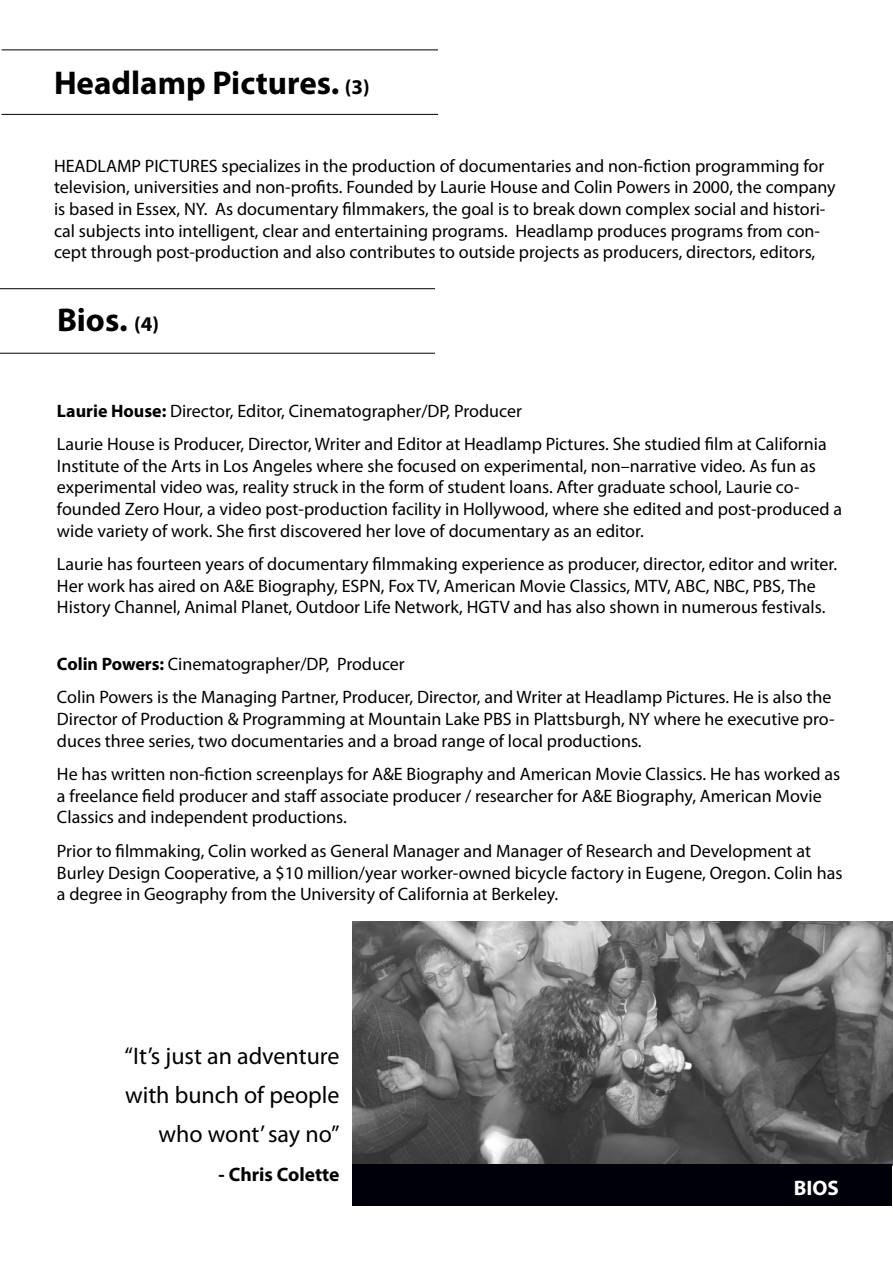
<style>
.page{position:relative;width:893px;height:1263px;background:#fff}
.page>*{position:absolute;margin:0;border:0;box-sizing:border-box;transform-origin:0 0}
.t1{font:700 33px "Myriad Pro";color:#000}
.t2{font:24px/39px "Myriad Pro";color:#000;text-align:right}
.t3{font:700 21px "Myriad Pro";color:#fff}
.t4{font:700 19.5px "Myriad Pro";color:#000}
.t5{font:18px/21.6px "Myriad Pro";color:#000}
.s1{font-size:21px}
.s2{font-weight:700}
</style>
<div class="page">
<hr style="left:2px;top:50px;width:436px;height:1px;background:#000">
<hr style="left:2px;top:114px;width:436px;height:1px;background:#000">
<hr style="left:0;top:288px;width:435px;height:1px;background:#000">
<hr style="left:0;top:353px;width:435px;height:1px;background:#000">
<img style="left:352px;top:921px;width:540px;height:244px">
<div style="left:352px;top:1165px;width:540px;height:41px;background:#00000a"></div>
<h1 class="t1" style="left:54px;top:61px;width:317px">Headlamp Pictures. <span class="s1">(3)</span></h1>
<p class="t5" style="left:54px;top:155px;width:783px">HEADLAMP PICTURES specializes in the production of documentaries and non-fiction programming for television, universities and non-profits. Founded by Laurie House and Colin Powers in 2000, the company is based in Essex, NY. As documentary filmmakers, the goal is to break down complex social and histori&shy;cal subjects into intelligent, clear and entertaining programs. Headlamp produces programs from con&shy;cept through post-production and also contributes to outside projects as producers, directors, editors,</p>
<h1 class="t1" style="left:57px;top:299px;width:104px">Bios. <span class="s1">(4)</span></h1>
<p class="t5" style="left:57px;top:393px;width:771px;line-height:33.6px"><span class="s2">Laurie House:</span> Director, Editor, Cinematographer/DP, Producer<br>Laurie House is Producer, Director, Writer and Editor at Headlamp Pictures. She studied film at California</p>
<p class="t5" style="left:57px;top:455px;width:787px">Institute of the Arts in Los Angeles where she focused on experimental, non–narrative video. As fun as experimental video was, reality struck in the form of student loans. After graduate school, Laurie co&shy;founded Zero Hour, a video post-production facility in Hollywood, where she edited and post-produced a wide variety of work. She first discovered her love of documentary as an editor.</p>
<p class="t5" style="left:57px;top:553px;width:782px">Laurie has fourteen years of documentary filmmaking experience as producer, director, editor and writer.<br>Her work has aired on A&amp;E Biography, ESPN, Fox TV, American Movie Classics, MTV, ABC, NBC, PBS, The<br>History Channel, Animal Planet, Outdoor Life Network, HGTV and has also shown in numerous festivals.</p>
<p class="t5" style="left:57px;top:647px;width:776px;line-height:33.6px"><span class="s2">Colin Powers:</span> Cinematographer/DP, Producer<br>Colin Powers is the Managing Partner, Producer, Director, and Writer at Headlamp Pictures. He is also the</p>
<p class="t5" style="left:57px;top:708px;width:779px">Director of Production &amp; Programming at Mountain Lake PBS in Plattsburgh, NY where he executive pro&shy;duces three series, two documentaries and a broad range of local productions.</p>
<p class="t5" style="left:57px;top:763px;width:785px">He has written non-fiction screenplays for A&amp;E Biography and American Movie Classics. He has worked as a freelance field producer and staff associate producer / researcher for A&amp;E Biography, American Movie<br>Classics and independent productions.</p>
<p class="t5" style="left:57px;top:840px;width:787px">Prior to filmmaking, Colin worked as General Manager and Manager of Research and Development at<br>Burley Design Cooperative, a $10 million/year worker-owned bicycle factory in Eugene, Oregon. Colin has a degree in Geography from the University of California at Berkeley.</p>
<h2 class="t2" style="left:125px;top:1036px;width:216px">“It’s just an adventure with bunch of people who wont’ say no”</h2>
<p class="t4" style="left:219px;top:1161px;width:122px">- Chris Colette</p>
<p class="t3" style="left:794px;top:1174px;width:47px">BIOS</p>
</div>
